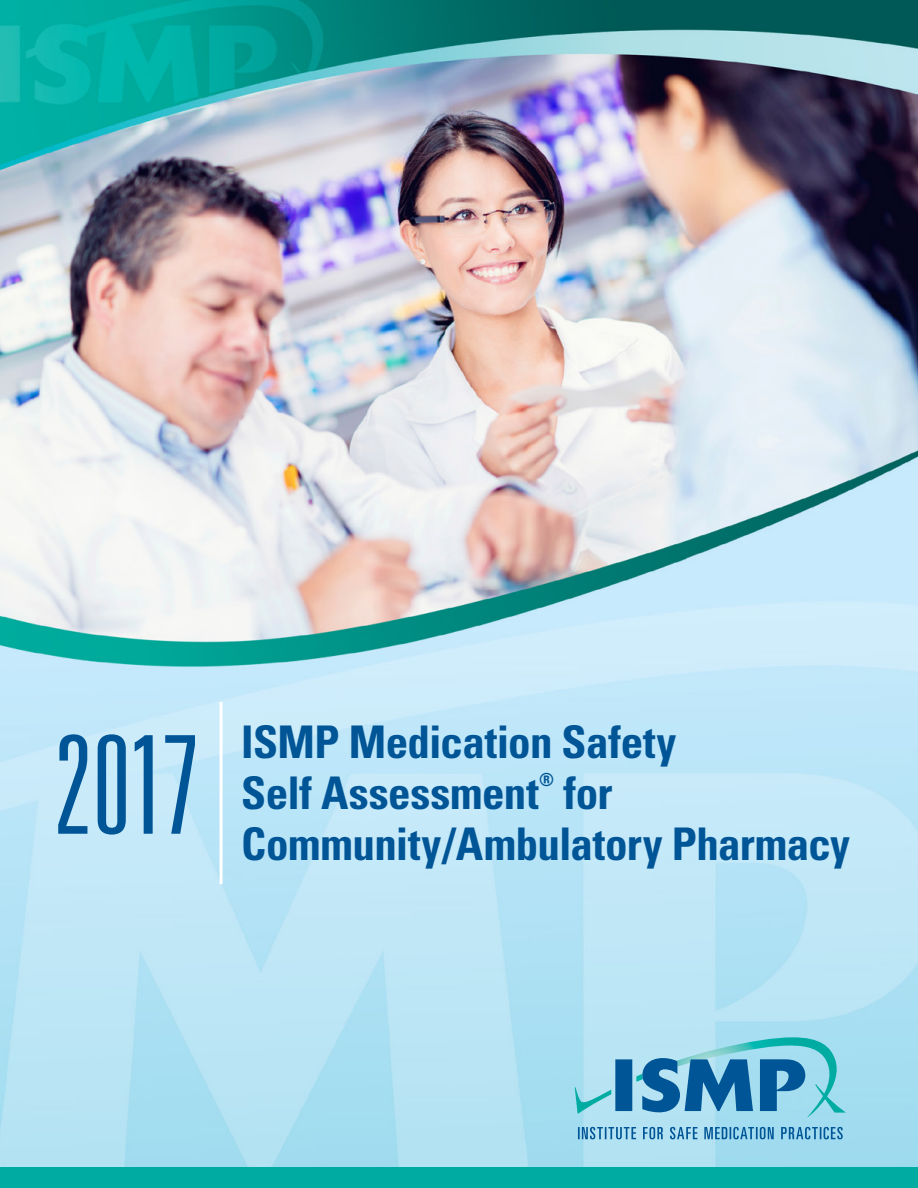
<style>
.page{position:relative;width:918px;height:1188px;background:#fff}
.page>*{position:absolute;margin:0;border:0;box-sizing:border-box;transform-origin:0 0}
.t1{font:300 ultra-condensed 136.5px "Univers";color:#005596}
.t2{font:700 condensed 45px/51px "Univers";letter-spacing:-.01em;color:#005596}
.t3{font:700 condensed 18px "Univers";color:#005596}
</style>
<div class="page">
<img style="left:0;top:0;width:918px;height:1168px">
<svg style="left:578px;top:1127px;width:265px;height:12px"></svg>
<svg style="left:575px;top:1037px;width:271px;height:81px"></svg>
<hr style="left:220px;top:702px;width:3px;height:182px;background:#fff">
<div style="left:0;top:1168px;width:918px;height:20px;background:#00aca1"></div>
<h1 class="t1" style="left:54px;top:714px;width:146px">2017</h1>
<p class="t2" style="left:241px;top:716px;width:437px">ISMP Medication Safety<br>Self Assessment</p>
<p class="t3" style="left:539px;top:769px;width:16px">®</p>
<p class="t2" style="left:241px;top:767px;width:610px;text-indent:322px">for<br>Community/Ambulatory Pharmacy</p>
</div>
